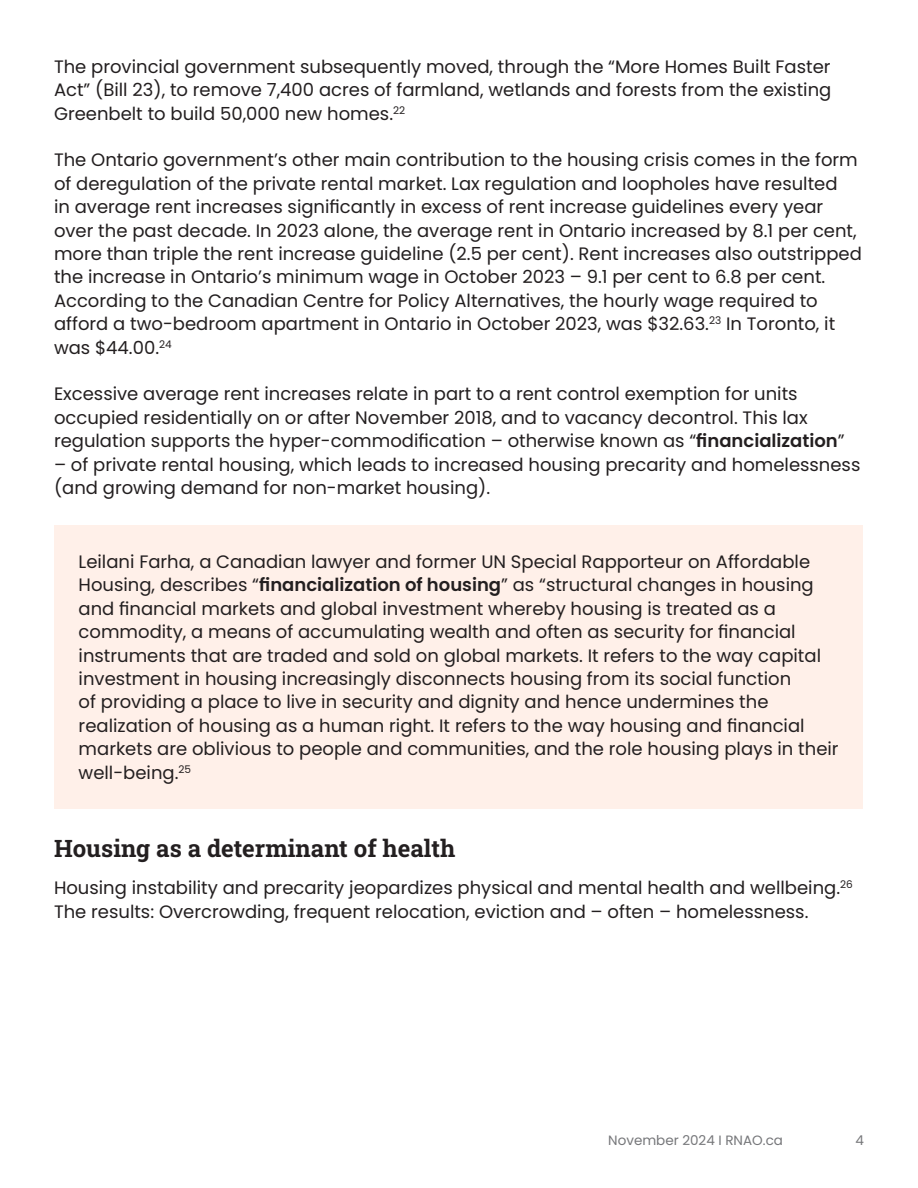
<style>
.page{position:relative;width:918px;height:1188px;background:#fff}
.page>*{position:absolute;margin:0;border:0;box-sizing:border-box;transform-origin:0 0}
.t1{font:700 24px "Roboto Slab";color:#231f20}
.t2{font:18px/23.4px "Poppins";color:#231f20}
.t3{font:13.5px "Poppins";color:#76777a}
.s1{font-weight:600}
</style>
<div class="page">
<div style="left:54px;top:525px;width:809px;height:284px;background:#fff0e9"></div>
<p class="t2" style="left:54px;top:55px;width:779px;text-align:justify">The provincial government subsequently moved, through the “More Homes Built Faster Act” (Bill 23), to remove 7,400 acres of farmland, wetlands and forests from the existing Greenbelt to build 50,000 new homes.<sup>22</sup></p>
<p class="t2" style="left:54px;top:149px;width:809px">The Ontario government’s other main contribution to the housing crisis comes in the form of deregulation of the private rental market. Lax regulation and loopholes have resulted<br>in average rent increases significantly in excess of rent increase guidelines every year over the past decade. In 2023 alone, the average rent in Ontario increased by 8.1 per cent, more than triple the rent increase guideline (2.5 per cent). Rent increases also outstripped the increase in Ontario’s minimum wage in October 2023 – 9.1 per cent to 6.8 per cent.<br>According to the Canadian Centre for Policy Alternatives, the hourly wage required to afford a two-bedroom apartment in Ontario in October 2023, was $32.63.<sup>23</sup> In Toronto, it was $44.00.<sup>24</sup></p>
<p class="t2" style="left:54px;top:383px;width:792px">Excessive average rent increases relate in part to a rent control exemption for units occupied residentially on or after November 2018, and to vacancy decontrol. This lax regulation supports the hyper-commodification – otherwise known as “<span class="s1">financialization</span>”</p>
<p class="t2" style="left:54px;top:453px;width:808px">– of private rental housing, which leads to increased housing precarity and homelessness (and growing demand for non-market housing).</p>
<p class="t2" style="left:79px;top:550px;width:762px">Leilani Farha, a Canadian lawyer and former UN Special Rapporteur on Affordable Housing, describes “<span class="s1">financialization of housing</span>” as “structural changes in housing and financial markets and global investment whereby housing is treated as a commodity, a means of accumulating wealth and often as security for financial instruments that are traded and sold on global markets. It refers to the way capital investment in housing increasingly disconnects housing from its social function<br>of providing a place to live in security and dignity and hence undermines the realization of housing as a human right. It refers to the way housing and financial markets are oblivious to people and communities, and the role housing plays in their well-being.<sup>25</sup></p>
<p class="t1" style="left:54px;top:832px;width:403px">Housing as a determinant of health</p>
<p class="t2" style="left:54px;top:876px;width:800px">Housing instability and precarity jeopardizes physical and mental health and wellbeing.<sup>26<br></sup>The results: Overcrowding, frequent relocation, eviction and – often – homelessness.</p>
<p class="t3" style="left:608px;top:1132px;width:176px">November 2024 I RNAO.ca</p>
<p class="t3" style="left:856px;top:1132px;width:10px">4</p>
</div>
